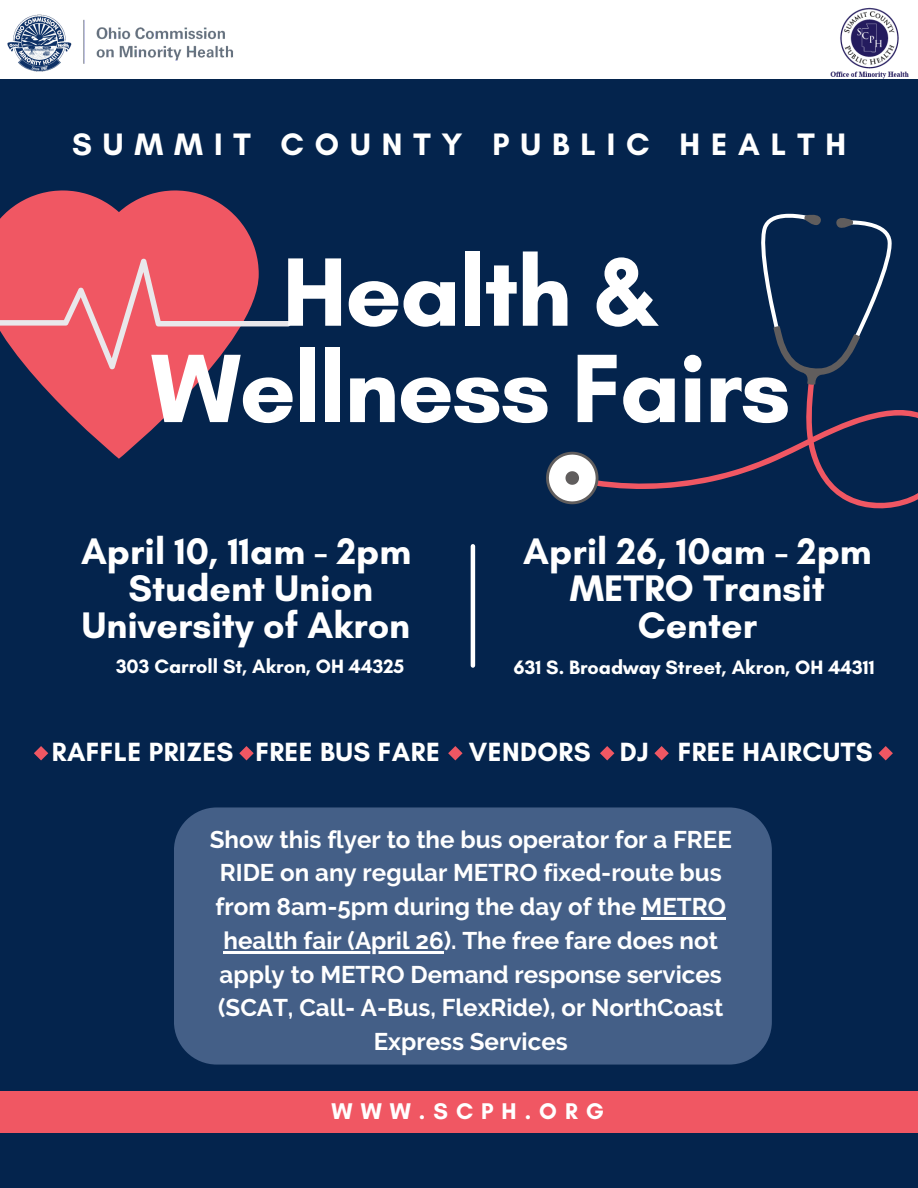
<style>
.page{position:relative;width:918px;height:1188px;background:#04244d}
.page>*{position:absolute;margin:0;border:0;box-sizing:border-box;transform-origin:0 0}
.t1{font:700 99px/96.3px "Glacial Indifference";letter-spacing:-.02em;color:#fff;text-align:center}
.t2{font:700 37.65px/37px "Glacial Indifference";color:#fff;text-align:center}
.t3{font:700 31.65px "Glacial Indifference";letter-spacing:.345em;color:#fff}
.t4{font:700 26.85px "Glacial Indifference";letter-spacing:.015em;color:#fff}
.t5{font:700 24.15px/33.8px "Raleway";color:#fff;text-align:center}
.t6{font:700 23.1px "Glacial Indifference";letter-spacing:.345em;color:#fff}
.t7{font:700 19.8px "Glacial Indifference";color:#fff}
</style>
<div class="page">
<div style="left:0;top:1092px;width:918px;height:41px;background:#f05763"></div>
<svg style="left:609px;top:386px;width:309px;height:123px"></svg>
<svg style="left:761px;top:213px;width:131px;height:173px"></svg>
<svg style="left:546px;top:451px;width:63px;height:54px"></svg>
<svg style="left:0;top:190px;width:258px;height:269px;fill:#f05763"></svg>
<svg style="left:0;top:259px;width:291px;height:110px"></svg>
<hr style="left:471px;top:546px;width:4px;height:120px;background:#fff">
<div style="left:174px;top:807px;width:598px;height:258px;background:#445f87"></div>
<svg style="left:239px;top:746px;width:15px;height:14px"></svg>
<svg style="left:654px;top:746px;width:15px;height:14px"></svg>
<svg style="left:600px;top:746px;width:14px;height:14px"></svg>
<svg style="left:878px;top:746px;width:15px;height:14px"></svg>
<svg style="left:448px;top:746px;width:15px;height:14px"></svg>
<svg style="left:34px;top:746px;width:14px;height:14px"></svg>
<hr style="left:642px;top:917px;width:84px;height:3px;background:#fff">
<hr style="left:224px;top:951px;width:220px;height:2px;background:#fff">
<div style="left:0;top:0;width:918px;height:79px;background:#fff"></div>
<img style="left:7px;top:14px;width:226px;height:58px">
<img style="left:830px;top:7px;width:79px;height:72px">
<h3 class="t3" style="left:72px;top:125px;width:776px">SUMMIT COUNTY PUBLIC HEALTH</h3>
<h1 class="t1" style="left:151px;top:243px;width:641px">Health &amp;<br>Wellness Fairs</h1>
<h2 class="t2" style="left:81px;top:533px;width:332px">April 10, 11am - 2pm<br>Student Union<br>University of Akron</h2>
<h2 class="t2" style="left:523px;top:533px;width:350px">April 26, 10am - 2pm<br>METRO Transit<br>Center</h2>
<p class="t7" style="left:116px;top:654px;width:290px">303 Carroll St, Akron, OH 44325</p>
<p class="t7" style="left:514px;top:655px;width:363px">631 S. Broadway Street, Akron, OH 44311</p>
<p class="t4" style="left:52px;top:736px;width:823px">RAFFLE PRIZES FREE BUS FARE VENDORS DJ FREE HAIRCUTS</p>
<p class="t5" style="left:210px;top:822px;width:524px">Show this flyer to the bus operator for a FREE RIDE on any regular METRO fixed-route bus from 8am-5pm during the day of the METRO health fair (April 26). The free fare does not apply to METRO Demand response services (SCAT, Call- A-Bus, FlexRide), or NorthCoast Express Services</p>
<p class="t6" style="left:332px;top:1097px;width:274px">WWW.SCPH.ORG</p>
</div>
